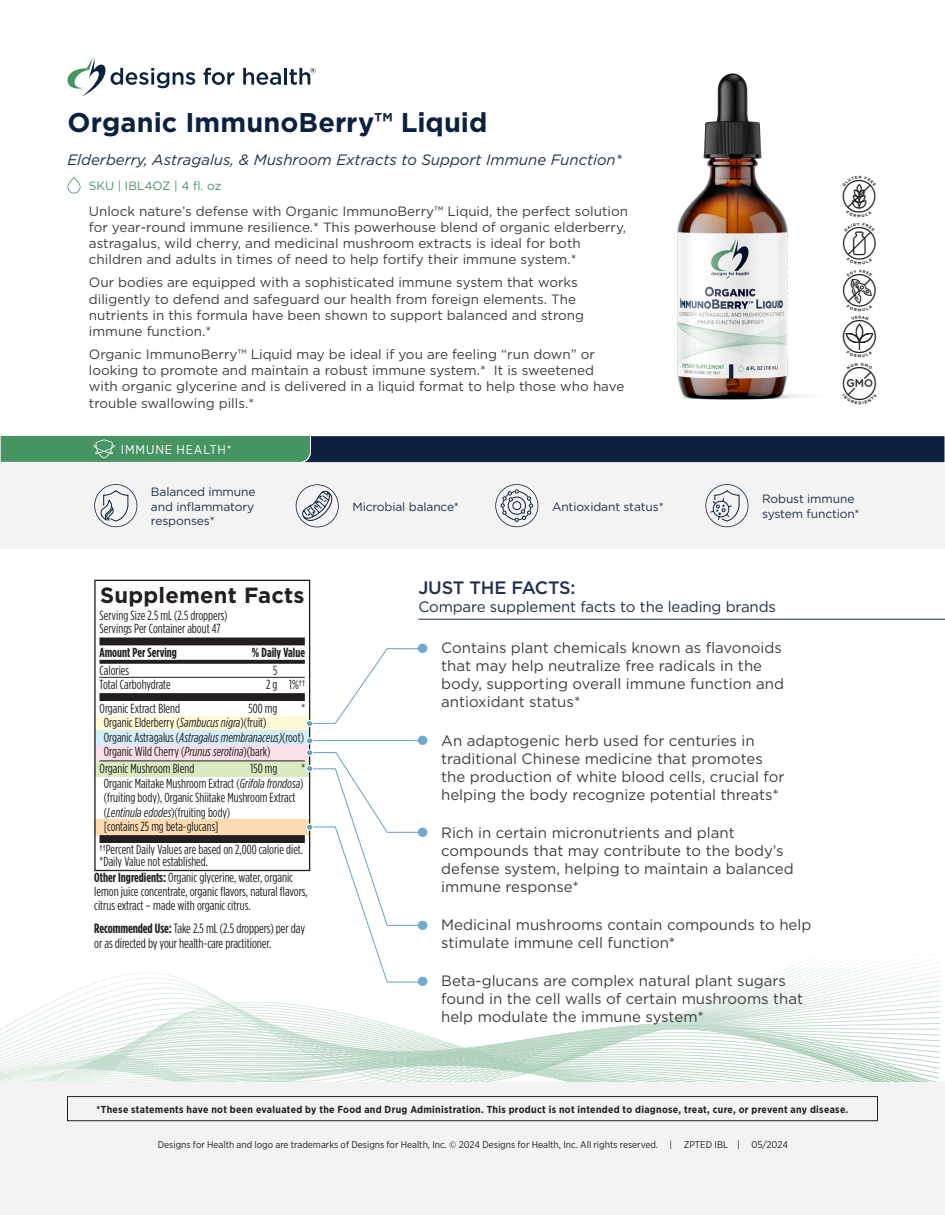
<style>
.page{position:relative;width:945px;height:1215px;background:#fff}
.page>*{position:absolute;margin:0;border:0;box-sizing:border-box;transform-origin:0 0}
.Product_Name{font:700 27.15px "Gotham";color:#0b213f}
.t1{font:700 22.05px "Gotham";letter-spacing:.01em;color:#231f20}
.Just_the_Facts{font:500 18px "Gotham";letter-spacing:-.01em;color:#202f4a}
.t2{font:15px/18px "Gotham";color:#3e3e3f}
.t3{font:italic 15px "Gotham";color:#202f4a}
.Just_the_Facts-2{font:15px "Gotham";letter-spacing:-.01em;color:#202f4a}
.Product_Description{font:13.5px/16.2px "Gotham";color:#3e3e3f}
.Recommended_Use{font:13.5px/15px "Gotham Condensed";letter-spacing:-.005em;color:#231f20}
.t4{font:13.2px/14.5px "Gotham Condensed";color:#231f20}
.t5{font:700 13.2px "Gotham Condensed";color:#231f20}
.t6{font:12.75px "Gotham Narrow";letter-spacing:.075em;color:#fff}
.Icon_Text{font:12px/14.4px "Gotham";letter-spacing:-.01em;color:#202f4a;text-align:justify}
.t7{font:12px "Gotham";color:#469462}
.t8{font:700 10.2px "Gotham Narrow";letter-spacing:.03em;color:#231f20}
.t9{font:9.75px "Gotham Narrow";color:#231f20}
.s1{font-style:italic}
.s2{font-weight:700}
.s3{font-size:36px;color:#73a8cb}
</style>
<div class="page">
<svg style="left:0;top:959px;width:945px;height:124px"></svg>
<svg style="left:68px;top:57px;width:127px;height:40px"></svg>
<svg style="left:204px;top:68px;width:30px;height:17px"></svg>
<svg style="left:243px;top:68px;width:38px;height:17px"></svg>
<hr style="left:284px;top:68px;width:3px;height:17px;background:#0b213f">
<svg style="left:289px;top:68px;width:27px;height:17px"></svg>
<div style="left:0;top:1083px;width:945px;height:132px;background:#f3f3f3"></div>
<div style="left:0;top:463px;width:945px;height:86px;background:#f3f3f3"></div>
<hr style="left:310px;top:740px;width:114px;height:1px;background:#66a1c6">
<hr style="left:418px;top:619px;width:527px;height:1px;background:#202f4a">
<div style="left:67px;top:1096px;width:811px;height:25px;border:1px solid #231f20"></div>
<img style="left:677px;top:73px;width:129px;height:327px">
<div style="left:0;top:436px;width:945px;height:27px;background:#0b213f"></div>
<div style="left:0;top:435px;width:945px;height:28px;border:1px solid #fff"></div>
<svg style="left:0;top:435px;width:311px;height:28px;background:#559c6f"></svg>
<svg style="left:67px;top:177px;width:14px;height:17px"></svg>
<svg style="left:94px;top:580px;width:216px;height:291px"></svg>
<div style="left:99px;top:638px;width:206px;height:7px;background:#231f20"></div>
<div style="left:99px;top:693px;width:206px;height:8px;background:#231f20"></div>
<div style="left:99px;top:835px;width:206px;height:8px;background:#231f20"></div>
<hr style="left:99px;top:760px;width:206px;height:1px;background:#231f20">
<hr style="left:99px;top:677px;width:206px;height:1px;background:#231f20">
<svg style="left:99px;top:660px;width:206px;height:4px"></svg>
<svg style="left:307px;top:648px;width:117px;height:79px"></svg>
<div style="left:306px;top:720px;width:7px;height:7px;border:1px solid #fff;border-radius:50%"></div>
<div style="left:306px;top:749px;width:7px;height:7px;border:1px solid #fff;border-radius:50%"></div>
<div style="left:306px;top:765px;width:7px;height:7px;border:1px solid #fff;border-radius:50%"></div>
<svg style="left:307px;top:750px;width:117px;height:232px"></svg>
<div style="left:306px;top:824px;width:7px;height:7px;border:1px solid #fff;border-radius:50%"></div>
<div style="left:306px;top:737px;width:7px;height:7px;border:1px solid #fff;border-radius:50%"></div>
<svg style="left:94px;top:484px;width:43px;height:43px"></svg>
<svg style="left:705px;top:484px;width:43px;height:43px"></svg>
<svg style="left:296px;top:484px;width:43px;height:43px"></svg>
<svg style="left:495px;top:484px;width:43px;height:43px"></svg>
<p class="Product_Name" style="left:68px;top:105px;width:421px">Organic ImmunoBerry™ Liquid</p>
<p class="t3" style="left:68px;top:150px;width:556px">Elderberry, Astragalus, &amp; Mushroom Extracts to Support Immune Function*</p>
<p class="Product_Description" style="left:89px;top:203px;width:541px">Unlock nature’s defense with Organic ImmunoBerry™ Liquid, the perfect solution for year-round immune resilience.* This powerhouse blend of organic elderberry, astragalus, wild cherry, and medicinal mushroom extracts is ideal for both children and adults in times of need to help fortify their immune system.*</p>
<p class="Product_Description" style="left:89px;top:274px;width:497px">Our bodies are equipped with a sophisticated immune system that works diligently to defend and safeguard our health from foreign elements. The nutrients in this formula have been shown to support balanced and strong immune function.*</p>
<p class="Product_Description" style="left:89px;top:346px;width:537px">Organic ImmunoBerry™ Liquid may be ideal if you are feeling “run down” or looking to promote and maintain a robust immune system.* It is sweetened with organic glycerine and is delivered in a liquid format to help those who have trouble swallowing pills.*</p>
<p class="t7" style="left:89px;top:178px;width:134px">SKU | IBL4OZ | 4 fl. oz</p>
<p class="t6" style="left:121px;top:442px;width:112px">IMMUNE HEALTH*</p>
<p class="Icon_Text" style="left:151px;top:485px;width:106px">Balanced immune and inflammatory responses*</p>
<p class="t1" style="left:100px;top:580px;width:206px">Supplement Facts</p>
<p class="t4" style="left:99px;top:609px;width:130px;line-height:13.2px">Serving Size 2.5 mL (2.5 droppers)<br>Servings Per Container about 47</p>
<p class="t5" style="left:99px;top:645px;width:79px">Amount Per Serving</p>
<p class="t5" style="left:252px;top:645px;width:55px">% Daily Value</p>
<p class="t4" style="left:100px;top:663px;width:31px">Calories</p>
<p class="t4" style="left:273px;top:663px;width:6px">5</p>
<p class="t4" style="left:100px;top:677px;width:73px">Total Carbohydrate</p>
<p class="t4" style="left:266px;top:677px;width:40px">2 g 1%††</p>
<p class="t4" style="left:100px;top:701px;width:82px">Organic Extract Blend</p>
<p class="t4" style="left:248px;top:701px;width:31px">500 mg</p>
<p class="t4" style="left:301px;top:701px;width:5px">*</p>
<p class="t4" style="left:104px;top:715px;width:202px">Organic Elderberry (<span class="s1">Sambucus nigra</span>)(fruit)<br>Organic Astragalus (<span class="s1">Astragalus membranaceus)</span>(root)<br>Organic Wild Cherry (<span class="s1">Prunus serotina</span>)(bark)</p>
<p class="t4" style="left:100px;top:761px;width:96px">Organic Mushroom Blend</p>
<p class="t4" style="left:251px;top:761px;width:29px">150 mg</p>
<p class="t4" style="left:104px;top:761px;width:203px;text-indent:197px">* Organic Maitake Mushroom Extract (<span class="s1">Grifola frondosa</span>) (fruiting body), Organic Shiitake Mushroom Extract (<span class="s1">Lentinula edodes</span>)(fruiting body)<br>[contains 25 mg beta-glucans]</p>
<p class="t4" style="left:100px;top:843px;width:205px;line-height:12.5px">††Percent Daily Values are based on 2,000 calorie diet. *Daily Value not established.</p>
<p class="t4" style="left:94px;top:871px;width:215px;line-height:13.8px"><span class="s2">Other Ingredients:</span> Organic glycerine, water, organic lemon juice concentrate, organic flavors, natural flavors, citrus extract – made with organic citrus.</p>
<p class="Recommended_Use" style="left:94px;top:921px;width:212px"><span class="s2">Recommended Use:</span> Take 2.5 mL (2.5 droppers) per day or as directed by your health-care practitioner.</p>
<p class="Icon_Text" style="left:352px;top:499px;width:108px">Microbial balance*</p>
<p class="Icon_Text" style="left:762px;top:492px;width:99px">Robust immune system function*</p>
<p class="Icon_Text" style="left:552px;top:499px;width:113px">Antioxidant status*</p>
<p class="Just_the_Facts" style="left:418px;top:576px;width:159px">JUST THE FACTS:</p>
<p class="Just_the_Facts-2" style="left:418px;top:597px;width:359px">Compare supplement facts to the leading brands</p>
<p class="t2" style="left:441px;top:639px;width:344px;text-indent:-27px"><span class="s3">•</span> Contains plant chemicals known as flavonoids that may help neutralize free radicals in the body, supporting overall immune function and antioxidant status*</p>
<p class="t2" style="left:441px;top:731px;width:345px;text-indent:-27px"><span class="s3">•</span> An adaptogenic herb used for centuries in traditional Chinese medicine that promotes the production of white blood cells, crucial for helping the body recognize potential threats*</p>
<p class="t2" style="left:441px;top:823px;width:354px;text-indent:-27px"><span class="s3">•</span> Rich in certain micronutrients and plant compounds that may contribute to the body’s defense system, helping to maintain a balanced immune response*</p>
<p class="t2" style="left:441px;top:915px;width:372px;text-indent:-27px"><span class="s3">•</span> Medicinal mushrooms contain compounds to help stimulate immune cell function*</p>
<p class="t2" style="left:441px;top:972px;width:363px;text-indent:-27px"><span class="s3">•</span> Beta-glucans are complex natural plant sugars found in the cell walls of certain mushrooms that help modulate the immune system*</p>
<p class="t8" style="left:97px;top:1103px;width:753px">*These statements have not been evaluated by the Food and Drug Administration. This product is not intended to diagnose, treat, cure, or prevent any disease.</p>
<p class="t9" style="left:158px;top:1138px;width:632px">Designs for Health and logo are trademarks of Designs for Health, Inc. © 2024 Designs for Health, Inc. All rights reserved. | ZPTED IBL | 05/2024</p>
</div>
